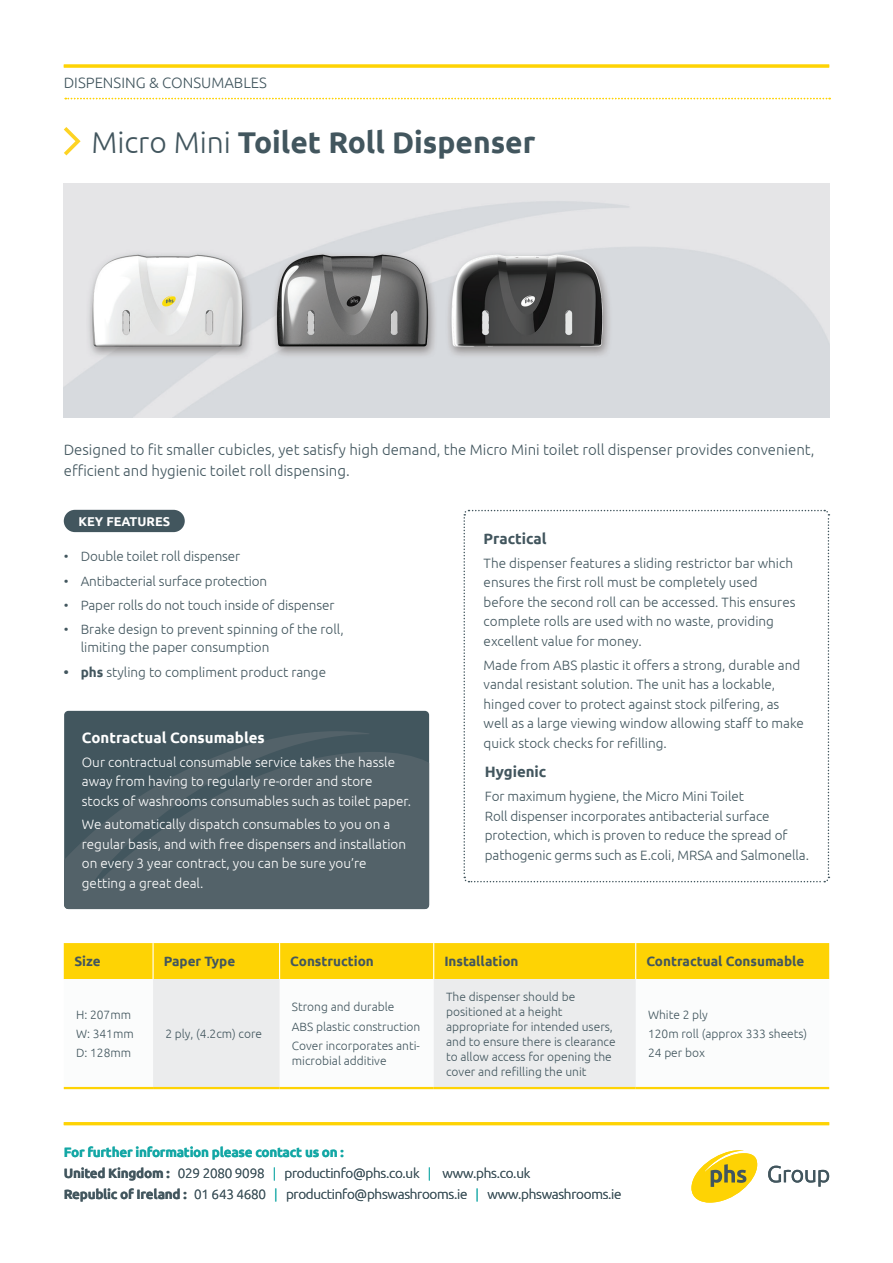
<style>
.page{position:relative;width:893px;height:1263px;background:#fff}
.page>*{position:absolute;margin:0;border:0;box-sizing:border-box;transform-origin:0 0}
.t1{font:700 30px "Ubuntu";color:#42565e}
.Category_Name{font:300 15px/21px "Ubuntu";color:#42565e}
.t2{font:700 15px "Ubuntu";color:#fff}
.t3{font:700 15px "Ubuntu";color:#42565e}
.Main_Copy{font:300 13.5px/19.5px "Ubuntu";color:#42565e}
.Main_Copy-2{font:300 13.5px/19.5px "Ubuntu";color:#fff}
.Main_Copy-3{font:300 13.5px "Ubuntu";letter-spacing:-.02em;color:#42565e}
.t4{font:700 13.5px "Ubuntu";color:#42565e}
.t5{font:700 13.5px "Ubuntu";letter-spacing:-.02em;color:#13a7a5}
.t6{font:700 12.75px "Ubuntu";color:#fff}
.table_text{font:300 12px/15px "Ubuntu";color:#42565e}
.s1{font-weight:300}
.s2{font-weight:700}
.s3{color:#13a7a5}
</style>
<div class="page">
<hr style="left:64px;top:65px;width:765px;height:3px;background:#fed304">
<svg style="left:65px;top:98px;width:765px;height:1px"></svg>
<svg style="left:691px;top:1150px;width:66px;height:52px"></svg>
<svg style="left:768px;top:1166px;width:61px;height:20px"></svg>
<hr style="left:64px;top:1122px;width:765px;height:3px;background:#fed304">
<img style="left:64px;top:183px;width:765px;height:234px">
<svg style="left:64px;top:127px;width:17px;height:28px"></svg>
<div style="left:64px;top:943px;width:765px;height:36px;background:#fed304"></div>
<svg style="left:153px;top:979px;width:483px;height:108px;fill:#ebeced"></svg>
<hr style="left:64px;top:1087px;width:89px;height:2px;background:#fed304">
<hr style="left:153px;top:1087px;width:127px;height:2px;background:#fed304">
<hr style="left:280px;top:1087px;width:154px;height:2px;background:#fed304">
<hr style="left:434px;top:1087px;width:202px;height:2px;background:#fed304">
<hr style="left:636px;top:1087px;width:193px;height:2px;background:#fed304">
<hr style="left:153px;top:943px;width:1px;height:36px;background:#fff">
<hr style="left:279px;top:943px;width:1px;height:36px;background:#fff">
<hr style="left:433px;top:943px;width:1px;height:36px;background:#fff">
<hr style="left:635px;top:943px;width:1px;height:36px;background:#fff">
<div style="left:64px;top:510px;width:121px;height:22px;background:#42565e;border-radius:11px"></div>
<svg style="left:463px;top:509px;width:367px;height:374px"></svg>
<div style="left:64px;top:711px;width:365px;height:198px;background:#42565e;border-radius:4px"></div>
<svg style="left:64px;top:731px;width:365px;height:178px;fill:#536269"></svg>
<p class="Category_Name" style="left:64px;top:72px;width:205px">DISPENSING &amp; CONSUMABLES</p>
<p class="t1" style="left:91px;top:124px;width:446px"><span class="s1">Micro Mini</span> Toilet Roll Dispenser</p>
<p class="Category_Name" style="left:64px;top:439px;width:752px">Designed to fit smaller cubicles, yet satisfy high demand, the Micro Mini toilet roll dispenser provides convenient, efficient and hygienic toilet roll dispensing.</p>
<p class="t6" style="left:78px;top:514px;width:93px">KEY FEATURES</p>
<p class="Main_Copy" style="left:64px;top:546px;width:178px">• Double toilet roll dispenser</p>
<p class="Main_Copy" style="left:64px;top:571px;width:205px">• Antibacterial surface protection</p>
<p class="Main_Copy" style="left:64px;top:595px;width:272px">• Paper rolls do not touch inside of dispenser</p>
<p class="Main_Copy" style="left:81px;top:620px;width:264px;line-height:18px;text-indent:-17px">• Brake design to prevent spinning of the roll, limiting the paper consumption</p>
<p class="Main_Copy" style="left:64px;top:662px;width:264px"><span class="s2">• phs</span> styling to compliment product range</p>
<p class="t2" style="left:82px;top:728px;width:184px">Contractual Consumables</p>
<p class="Main_Copy-2" style="left:82px;top:752px;width:331px">Our contractual consumable service takes the hassle away from having to regularly re-order and store stocks of washrooms consumables such as toilet paper.</p>
<p class="Main_Copy-2" style="left:82px;top:814px;width:326px">We automatically dispatch consumables to you on a regular basis, and with free dispensers and installation on every 3 year contract, you can be sure you’re getting a great deal.</p>
<p class="t3" style="left:484px;top:530px;width:64px">Practical</p>
<p class="Main_Copy" style="left:484px;top:553px;width:313px">The dispenser features a sliding restrictor bar which ensures the first roll must be completely used before the second roll can be accessed. This ensures complete rolls are used with no waste, providing excellent value for money.</p>
<p class="Main_Copy" style="left:484px;top:655px;width:322px">Made from ABS plastic it offers a strong, durable and vandal resistant solution. The unit has a lockable, hinged cover to protect against stock pilfering, as well as a large viewing window allowing staff to make quick stock checks for refilling.</p>
<p class="t3" style="left:485px;top:763px;width:63px">Hygienic</p>
<p class="Main_Copy" style="left:485px;top:786px;width:326px">For maximum hygiene, the Micro Mini Toilet<br>Roll dispenser incorporates antibacterial surface protection, which is proven to reduce the spread of pathogenic germs such as E.coli, MRSA and Salmonella.</p>
<p class="t4" style="left:74px;top:953px;width:28px">Size</p>
<p class="t4" style="left:164px;top:953px;width:73px">Paper Type</p>
<p class="t4" style="left:290px;top:953px;width:85px">Construction</p>
<p class="t4" style="left:444px;top:953px;width:76px">Installation</p>
<p class="t4" style="left:646px;top:953px;width:160px">Contractual Consumable</p>
<p class="table_text" style="left:76px;top:1007px;width:57px">H: 207mm</p>
<p class="table_text" style="left:76px;top:1026px;width:59px">W: 341mm</p>
<p class="table_text" style="left:76px;top:1045px;width:57px">D: 128mm</p>
<p class="table_text" style="left:165px;top:1026px;width:98px">2 ply, (4.2cm) core</p>
<p class="table_text" style="left:292px;top:999px;width:104px">Strong and durable</p>
<p class="table_text" style="left:292px;top:1019px;width:130px">ABS plastic construction</p>
<p class="table_text" style="left:292px;top:1038px;width:129px">Cover incorporates anti&shy;microbial additive</p>
<p class="table_text" style="left:446px;top:989px;width:171px">The dispenser should be positioned at a height appropriate for intended users, and to ensure there is clearance to allow access for opening the cover and refilling the unit</p>
<p class="t5" style="left:64px;top:1144px;width:282px">For further information please contact us on :</p>
<p class="Main_Copy-3" style="left:64px;top:1165px;width:468px"><span class="s2">United Kingdom :</span> 029 2080 9098 <span class="s3">|</span> productinfo@phs.co.uk <span class="s3">|</span> www.phs.co.uk</p>
<p class="Main_Copy-3" style="left:64px;top:1186px;width:559px"><span class="s2">Republic of Ireland :</span> 01 643 4680 <span class="s3">|</span> productinfo@phswashrooms.ie <span class="s3">|</span> www.phswashrooms.ie</p>
<p class="table_text" style="left:648px;top:1007px;width:61px">White 2 ply</p>
<p class="table_text" style="left:648px;top:1026px;width:161px">120m roll (approx 333 sheets)</p>
<p class="table_text" style="left:648px;top:1045px;width:58px">24 per box</p>
</div>
